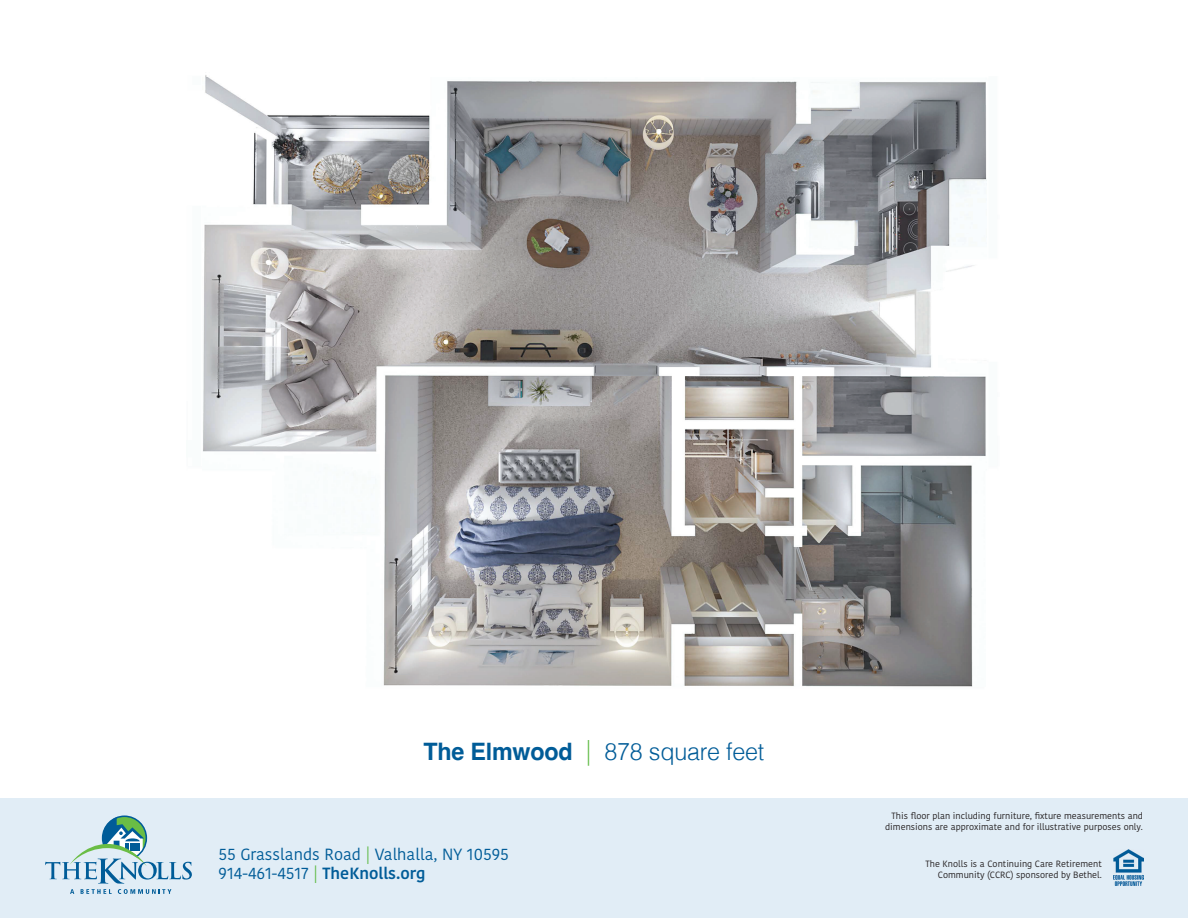
<style>
.page{position:relative;width:1188px;height:918px;background:#fff}
.page>*{position:absolute;margin:0;border:0;box-sizing:border-box;transform-origin:0 0}
.t1{font:300 24px "Helvetica";letter-spacing:-.01em;color:#005c98}
.t2{font:16.2px/19.5px "Kohinoor Devanagari";color:#005c98}
.t3{font:9.15px/11.4px "Kohinoor Devanagari";color:#231f20;text-align:right}
.s1{font-weight:700}
.s2{font-family:"Kohinoor Devanagari";color:#60bb46}
.s3{color:#60bb46}
.s4{font-weight:600}
</style>
<div class="page">
<div style="left:0;top:799px;width:1188px;height:119px;background:#e1edf6"></div>
<svg style="left:45px;top:815px;width:147px;height:79px"></svg>
<img style="left:1113px;top:849px;width:30px;height:36px">
<img style="left:203px;top:77px;width:783px;height:609px">
<h1 class="t1" style="left:424px;top:731px;width:342px"><span class="s1">The Elmwood</span> <span class="s2">|</span> 878 square feet</h1>
<h2 class="t2" style="left:219px;top:844px;width:292px">55 Grasslands Road <span class="s3">|</span> Valhalla, NY 10595<br>914-461-4517 <span class="s3">|</span> <span class="s4">TheKnolls.org</span></h2>
<p class="t3" style="left:885px;top:810px;width:259px">This floor plan including furniture, fixture measurements and dimensions are approximate and for illustrative purposes only.</p>
<p class="t3" style="left:926px;top:858px;width:178px">The Knolls is a Continuing Care Retirement<br>Community (CCRC) sponsored by Bethel.</p>
</div>
